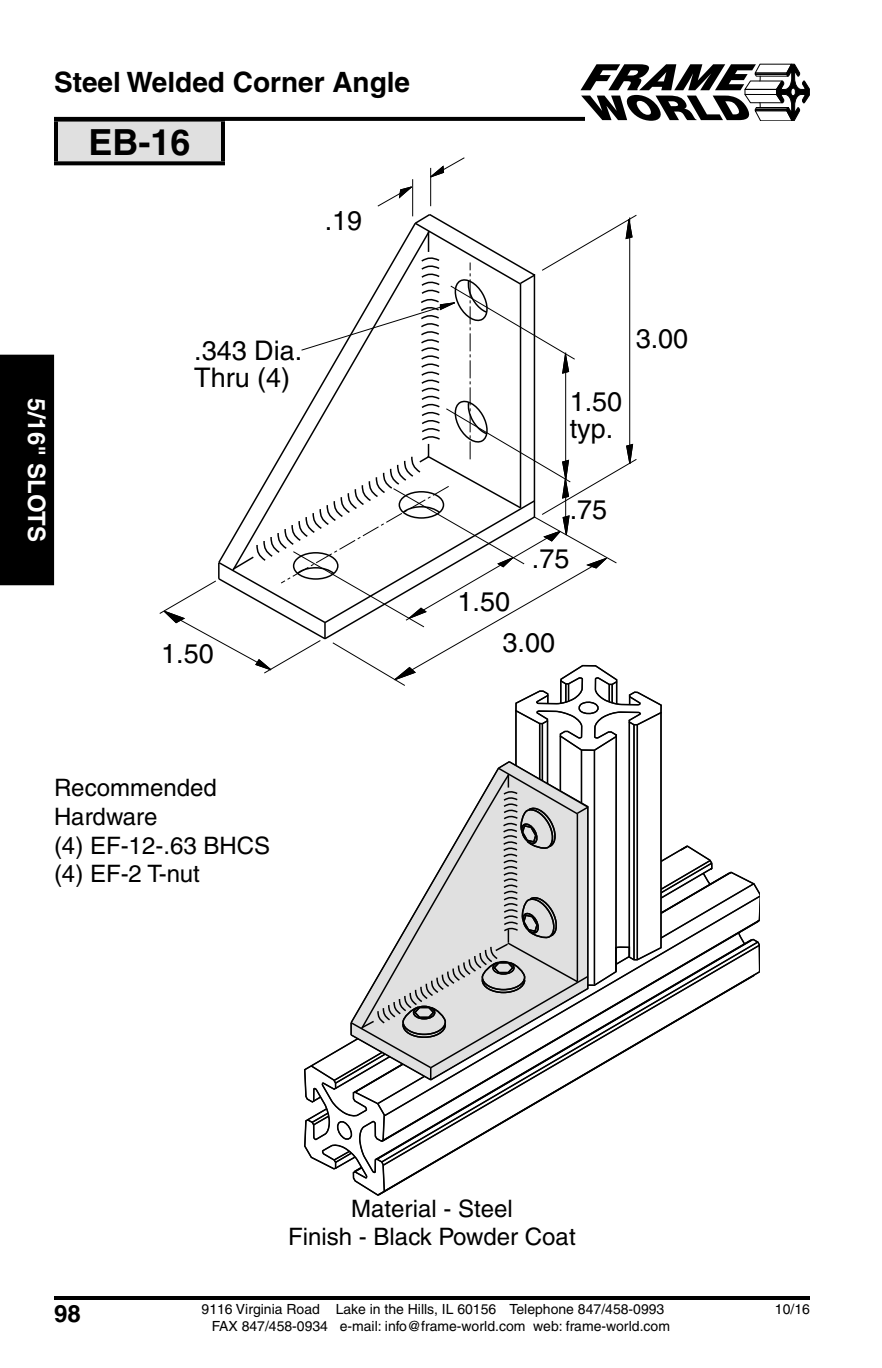
<style>
.page{position:relative;width:882px;height:1368px;background:#fff}
.page>*{position:absolute;margin:0;border:0;box-sizing:border-box;transform-origin:0 0}
.t1{font:700 36px "Helvetica";color:#000}
.t2{font:700 28px "Helvetica";color:#000}
.t3{font:27px/27px "Helvetica";color:#000}
.t4{font:24px/28.8px "Helvetica";color:#000;text-align:center}
.t5{font:700 24px "Helvetica";color:#fff}
.t6{font:700 24px "Helvetica";color:#000}
.t7{font:14px/16.8px "Helvetica";color:#000}
</style>
<div class="page">
<div style="left:0;top:355px;width:54px;height:230px;background:#000"></div>
<hr style="left:54px;top:1296px;width:756px;height:4px;background:#000">
<svg style="left:54px;top:117px;width:526px;height:4px;background:#050505"></svg>
<svg style="left:580px;top:63px;width:230px;height:58px"></svg>
<div style="left:56px;top:120px;width:167px;height:43px;background:#e0e0e0"></div>
<svg style="left:54px;top:118px;width:171px;height:4px"></svg>
<hr style="left:54px;top:122px;width:4px;height:39px;background:#000">
<hr style="left:221px;top:122px;width:4px;height:39px;background:#000">
<svg style="left:54px;top:161px;width:171px;height:4px"></svg>
<svg style="left:663px;top:873px;width:65px;height:45px"></svg>
<svg style="left:663px;top:944px;width:74px;height:26px"></svg>
<svg style="left:663px;top:974px;width:93px;height:56px"></svg>
<svg style="left:679px;top:845px;width:34px;height:41px"></svg>
<svg style="left:728px;top:871px;width:31px;height:52px"></svg>
<svg style="left:737px;top:931px;width:22px;height:42px"></svg>
<hr style="left:430px;top:168px;width:1px;height:38px;background:#000">
<hr style="left:412px;top:179px;width:1px;height:37px;background:#000">
<svg style="left:430px;top:157px;width:35px;height:21px"></svg>
<svg style="left:377px;top:185px;width:37px;height:22px"></svg>
<svg style="left:159px;top:213px;width:504px;height:983px"></svg>
<h2 class="t2" style="left:54px;top:72px;width:358px">Steel Welded Corner Angle</h2>
<h1 class="t1" style="left:88px;top:130px;width:104px">EB-16</h1>
<h3 class="t3" style="left:325px;top:209px;width:39px">.19</h3>
<h3 class="t5" style="left:46px;top:398px;width:145px;rotate:90deg">5/16" SLOTS</h3>
<h3 class="t3" style="left:194px;top:339px;width:110px">.343 Dia.<br>Thru (4)</h3>
<h3 class="t3" style="left:161px;top:642px;width:54px">1.50</h3>
<h3 class="t4" style="left:54px;top:776px;width:218px;text-align:left">Recommended<br>Hardware<br>(4) EF-12-.63 BHCS (4) EF-2 T-nut</h3>
<h3 class="t3" style="left:636px;top:328px;width:54px">3.00</h3>
<h3 class="t3" style="left:570px;top:391px;width:54px">1.50 typ.</h3>
<h3 class="t3" style="left:570px;top:499px;width:39px">.75</h3>
<h3 class="t3" style="left:458px;top:591px;width:54px">1.50</h3>
<h3 class="t3" style="left:532px;top:548px;width:39px">.75</h3>
<h3 class="t3" style="left:503px;top:632px;width:54px">3.00</h3>
<h3 class="t4" style="left:288px;top:1196px;width:289px">Material - Steel<br>Finish - Black Powder Coat</h3>
<h3 class="t6" style="left:54px;top:1305px;width:28px">98</h3>
<p class="t7" style="left:212px;top:1302px;width:460px;text-indent:-10px">9116 Virginia Road Lake in the Hills, IL 60156 Telephone 847/458-0993<br>FAX 847/458-0934 e-mail: info@frame-world.com web: frame-world.com</p>
<p class="t7" style="left:775px;top:1302px;width:37px">10/16</p>
</div>
